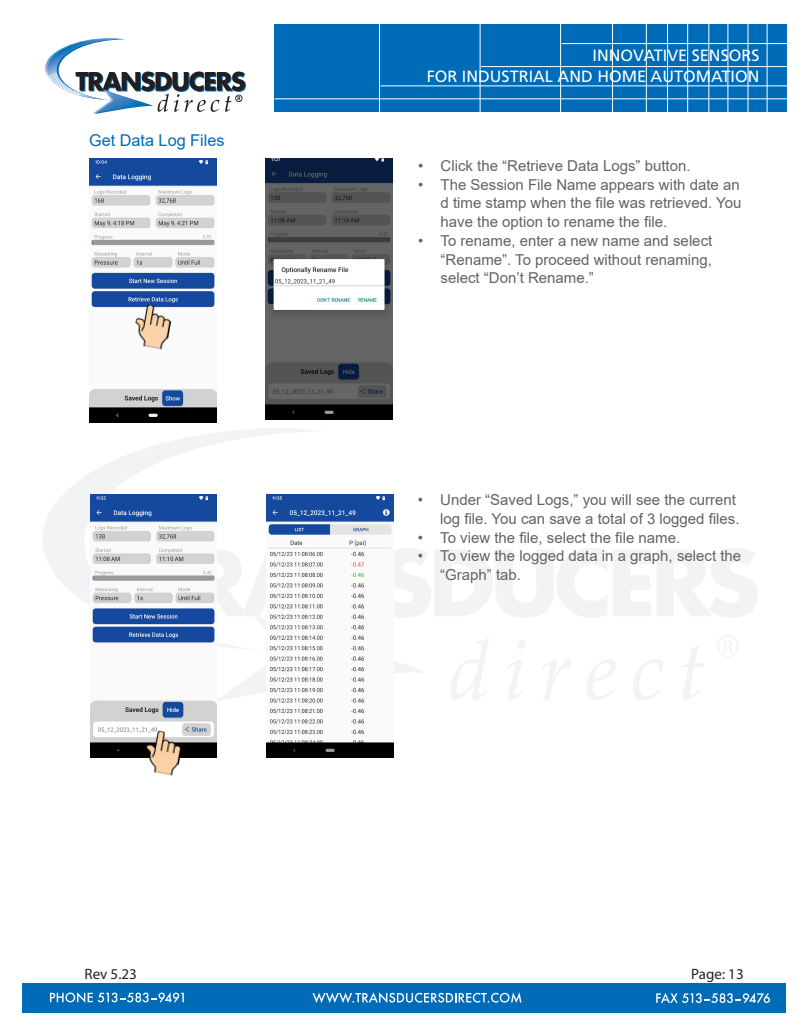
<style>
.page{position:relative;width:810px;height:1035px;background:#fff}
.page>*{position:absolute;margin:0;border:0;box-sizing:border-box;transform-origin:0 0}
.t1{font:16.25px/21.2px "Frutiger LT Std";color:#fff;text-align:right}
.t2{font:16.25px "Arial";color:#006bb6}
.t3{font:15px/18.8px "Arial";color:#636366;text-align:justify}
.t4{font:15px "Myriad Pro";color:#231f20}
</style>
<div class="page">
<svg style="left:45px;top:38px;width:201px;height:76px"></svg>
<div style="left:274px;top:25px;width:512px;height:87px;background:#006bb6"></div>
<hr style="left:275px;top:99px;width:513px;height:1px;background:#fff">
<hr style="left:381px;top:86px;width:407px;height:1px;background:#fff">
<hr style="left:481px;top:66px;width:307px;height:1px;background:#fff">
<hr style="left:562px;top:43px;width:226px;height:1px;background:#fff">
<hr style="left:767px;top:22px;width:1px;height:104px;background:#fff">
<hr style="left:748px;top:22px;width:1px;height:104px;background:#fff">
<hr style="left:728px;top:22px;width:1px;height:104px;background:#fff">
<hr style="left:709px;top:22px;width:1px;height:104px;background:#fff">
<hr style="left:687px;top:22px;width:1px;height:104px;background:#fff">
<hr style="left:667px;top:22px;width:1px;height:104px;background:#fff">
<hr style="left:646px;top:22px;width:1px;height:104px;background:#fff">
<hr style="left:612px;top:22px;width:1px;height:107px;background:#fff">
<hr style="left:560px;top:22px;width:1px;height:105px;background:#fff">
<hr style="left:480px;top:22px;width:1px;height:108px;background:#fff">
<hr style="left:379px;top:22px;width:1px;height:109px;background:#fff">
<div style="left:23px;top:983px;width:763px;height:29px;background:#006bb6"></div>
<svg style="left:50px;top:992px;width:134px;height:11px"></svg>
<svg style="left:313px;top:992px;width:208px;height:11px"></svg>
<svg style="left:656px;top:993px;width:114px;height:10px"></svg>
<svg style="left:458px;top:548px;width:149px;height:70px"></svg>
<svg style="left:613px;top:550px;width:38px;height:66px"></svg>
<svg style="left:657px;top:548px;width:101px;height:70px"></svg>
<svg style="left:43px;top:428px;width:415px;height:273px"></svg>
<svg style="left:451px;top:638px;width:38px;height:62px"></svg>
<svg style="left:507px;top:640px;width:18px;height:60px"></svg>
<svg style="left:542px;top:659px;width:29px;height:41px"></svg>
<svg style="left:587px;top:660px;width:29px;height:40px"></svg>
<svg style="left:633px;top:659px;width:30px;height:41px"></svg>
<svg style="left:682px;top:646px;width:22px;height:54px"></svg>
<img style="left:90px;top:159px;width:126px;height:263px">
<img style="left:266px;top:159px;width:126px;height:260px">
<img style="left:90px;top:494px;width:127px;height:264px">
<img style="left:267px;top:494px;width:126px;height:264px">
<img style="left:142px;top:729px;width:42px;height:47px">
<img style="left:132px;top:303px;width:41px;height:47px">
<p class="t2" style="left:89px;top:129px;width:137px">Get Data Log Files</p>
<p class="t1" style="left:427px;top:45px;width:334px">INNOVATIVE SENSORS<br>FOR INDUSTRIAL AND HOME AUTOMATION</p>
<p class="t3" style="left:418px;top:156px;width:274px">• Click the “Retrieve Data Logs” button.</p>
<p class="t3" style="left:441px;top:175px;width:302px;text-indent:-22px">• The Session File Name appears with date an d time stamp when the file was retrieved. You have the option to rename the file.</p>
<p class="t3" style="left:441px;top:231px;width:273px;text-indent:-22px">• To rename, enter a new name and select “Rename”. To proceed without renaming, select “Don’t Rename.”</p>
<p class="t3" style="left:418px;top:490px;width:323px;text-align:right">• Under “Saved Logs,” you will see the current log file. You can save a total of 3 logged files.</p>
<p class="t3" style="left:418px;top:528px;width:264px">• To view the file, select the file name.</p>
<p class="t3" style="left:440px;top:547px;width:303px;text-indent:-22px">• To view the logged data in a graph, select the “Graph” tab.</p>
<p class="t4" style="left:85px;top:964px;width:54px">Rev 5.23</p>
<p class="t4" style="left:691px;top:964px;width:54px">Page: 13</p>
</div>
